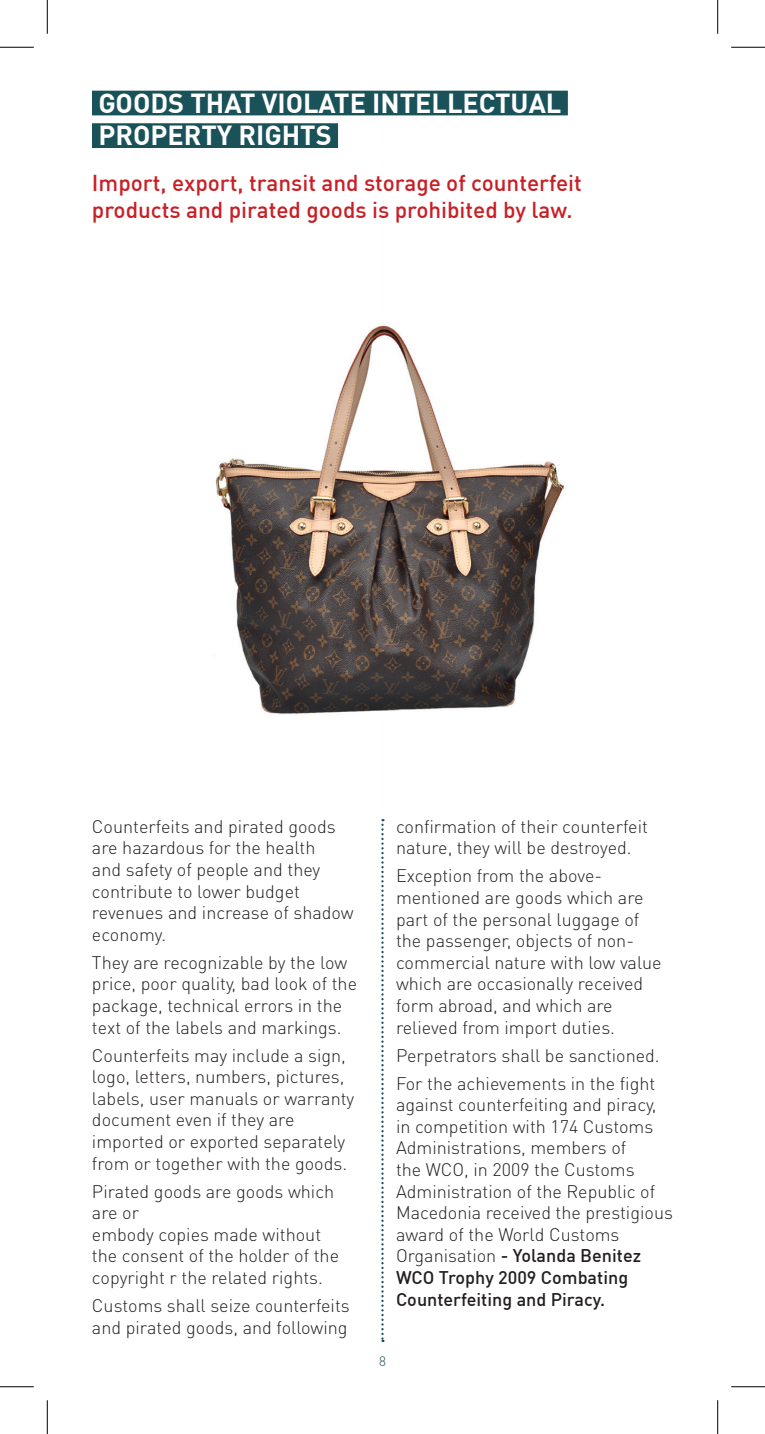
<style>
.page{position:relative;width:765px;height:1434px;background:#fff}
.page>*{position:absolute;margin:0;border:0;box-sizing:border-box;transform-origin:0 0}
.t1{font:700 27px/32.4px "DIN Pro";color:#fff}
.t2{font:500 22.5px/27px "DIN Pro";color:#c81f26}
.t3{font:300 18px/21.6px "DIN Pro";color:#231f20}
.t4{font:300 13.5px "DIN Pro";color:#1a5259}
.s1{font-weight:500}
</style>
<div class="page">
<svg style="left:381px;top:819px;width:2px;height:523px"></svg>
<img style="left:215px;top:325px;width:350px;height:390px">
<div style="left:92px;top:91px;width:475px;height:24px;background:#1a5259"></div>
<div style="left:92px;top:123px;width:246px;height:25px;background:#1a5259"></div>
<hr style="left:0;top:47px;width:34px;height:1px;background:#000">
<hr style="left:730px;top:47px;width:34px;height:1px;background:#000">
<hr style="left:0;top:1386px;width:34px;height:1px;background:#000">
<hr style="left:730px;top:1386px;width:34px;height:1px;background:#000">
<hr style="left:47px;top:0;width:1px;height:34px;background:#000">
<hr style="left:47px;top:1400px;width:1px;height:34px;background:#000">
<hr style="left:717px;top:0;width:1px;height:34px;background:#000">
<hr style="left:717px;top:1400px;width:1px;height:34px;background:#000">
<h1 class="t1" style="left:98px;top:86px;width:464px">GOODS THAT VIOLATE INTELLECTUAL<br>PROPERTY RIGHTS</h1>
<p class="t2" style="left:92px;top:169px;width:491px">Import, export, transit and storage of counterfeit products and pirated goods is prohibited by law.</p>
<p class="t3" style="left:92px;top:815px;width:263px">Counterfeits and pirated goods are hazardous for the health<br>and safety of people and they contribute to lower budget revenues and increase of shadow economy.</p>
<p class="t3" style="left:92px;top:951px;width:266px">They are recognizable by the low price, poor quality, bad look of the package, technical errors in the text of the labels and markings.</p>
<p class="t3" style="left:92px;top:1043px;width:264px">Counterfeits may include a sign, logo, letters, numbers, pictures, labels, user manuals or warranty document even if they are imported or exported separately from or together with the goods.</p>
<p class="t3" style="left:92px;top:1179px;width:248px">Pirated goods are goods which are or<br>embody copies made without the consent of the holder of the copyright r the related rights.</p>
<p class="t3" style="left:92px;top:1294px;width:259px">Customs shall seize counterfeits and pirated goods, and following</p>
<p class="t3" style="left:396px;top:815px;width:253px">confirmation of their counterfeit nature, they will be destroyed.</p>
<p class="t3" style="left:396px;top:864px;width:267px">Exception from the above&shy;mentioned are goods which are part of the personal luggage of the passenger, objects of non&shy;commercial nature with low value which are occasionally received form abroad, and which are relieved from import duties.</p>
<p class="t3" style="left:396px;top:1040px;width:265px;line-height:27.9px">Perpetrators shall be sanctioned.<br>For the achievements in the fight</p>
<p class="t3" style="left:396px;top:1093px;width:278px">against counterfeiting and piracy, in competition with 174 Customs<br>Administrations, members of<br>the WCO, in 2009 the Customs<br>Administration of the Republic of<br>Macedonia received the prestigious award of the World Customs<br>Organisation <span class="s1">- Yolanda Benitez<br>WCO Trophy 2009 Combating<br>Counterfeiting and Piracy.</span></p>
<p class="t4" style="left:379px;top:1352px;width:8px">8</p>
</div>
